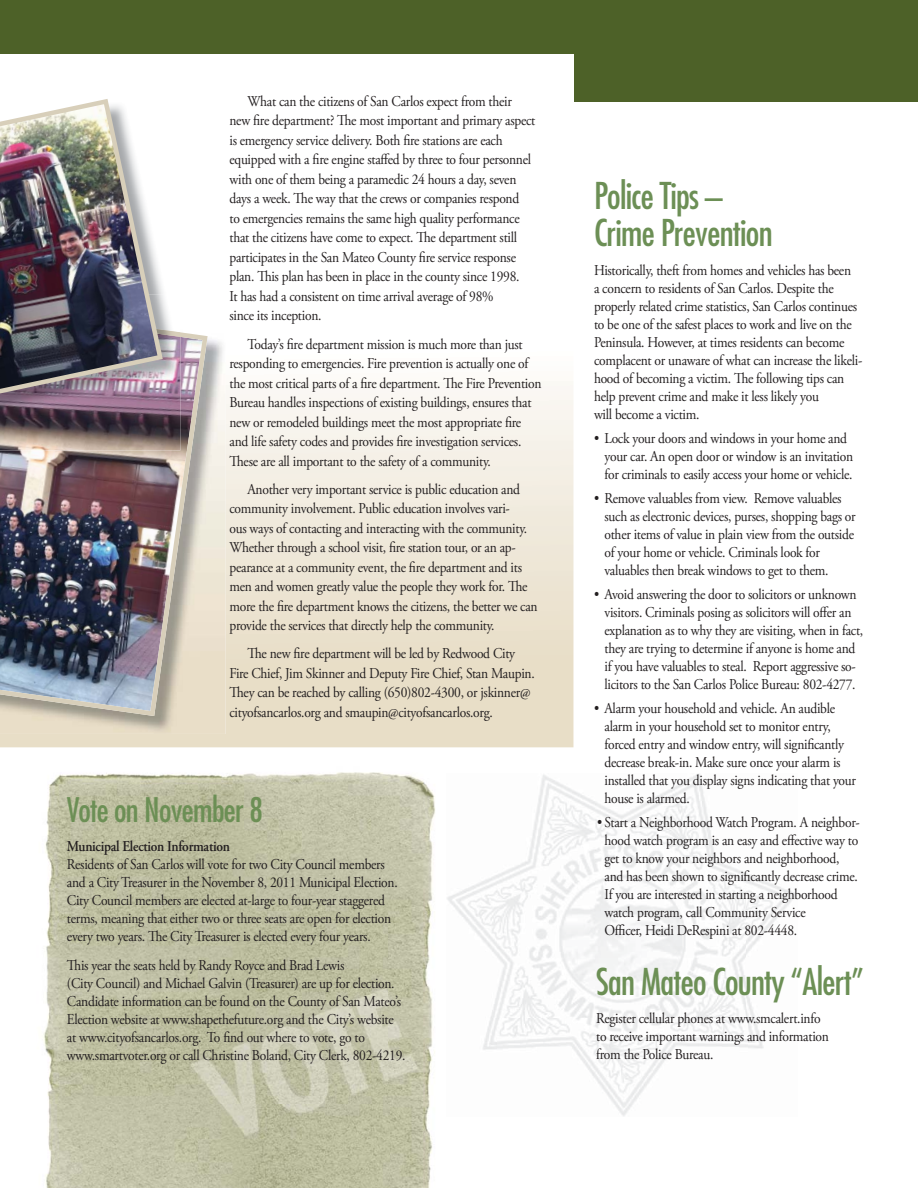
<style>
.page{position:relative;width:918px;height:1188px;background:#fff}
.page>*{position:absolute;margin:0;border:0;box-sizing:border-box;transform-origin:0 0}
.t1{font:condensed 36px/37.5px "Futura";letter-spacing:-.02em;color:#6c8f55}
.t2{font:condensed 33px "Futura";letter-spacing:-.02em;color:#6c8f55}
.t3{font:15px/18px "Adobe Garamond Pro";letter-spacing:-.02em;color:#231f20;scale:.9 1}
.t4{font:600 15px "Adobe Garamond Pro";letter-spacing:-.02em;color:#231f20;scale:.9 1}
</style>
<div class="page">
<img style="left:447px;top:773px;width:350px;height:343px">
<img style="left:43px;top:772px;width:392px;height:416px">
<div style="left:0;top:0;width:918px;height:101px;background:#4d6128"></div>
<div style="left:0;top:54px;width:573px;height:138px;background:#fff"></div>
<svg style="left:0;top:381px;width:573px;height:366px;background:#eee7d7"></svg>
<img style="left:0;top:339px;width:226px;height:395px">
<img style="left:0;top:332px;width:208px;height:384px">
<img style="left:0;top:339px;width:180px;height:111px">
<img style="left:163px;top:305px;width:17px;height:34px">
<img style="left:0;top:99px;width:163px;height:334px">
<p class="t3" style="left:230px;top:93px;width:341px;line-height:19.5px;text-indent:18px">What can the citizens of San Carlos expect from their new fire department? The most important and primary aspect is emergency service delivery. Both fire stations are each equipped with a fire engine staffed by three to four personnel with one of them being a paramedic 24 hours a day, seven days a week. The way that the crews or companies respond<br>to emergencies remains the same high quality performance that the citizens have come to expect. The department still participates in the San Mateo County fire service response plan. This plan has been in place in the county since 1998.<br>It has had a consistent on time arrival average of 98%<br>since its inception.</p>
<p class="t3" style="left:230px;top:335px;width:348px;line-height:19.5px;text-indent:18px">Today’s fire department mission is much more than just responding to emergencies. Fire prevention is actually one of the most critical parts of a fire department. The Fire Prevention Bureau handles inspections of existing buildings, ensures that new or remodeled buildings meet the most appropriate fire and life safety codes and provides fire investigation services.<br>These are all important to the safety of a community.</p>
<p class="t3" style="left:230px;top:480px;width:344px;line-height:19.5px;text-indent:18px">Another very important service is public education and community involvement. Public education involves vari-<br>ous ways of contacting and interacting with the community.<br>Whether through a school visit, fire station tour, or an ap&shy;pearance at a community event, the fire department and its men and women greatly value the people they work for. The more the fire department knows the citizens, the better we can provide the services that directly help the community.</p>
<p class="t3" style="left:230px;top:645px;width:341px;line-height:19.5px;text-indent:18px">The new fire department will be led by Redwood City Fire Chief, Jim Skinner and Deputy Fire Chief, Stan Maupin.<br>They can be reached by calling (650)802-4300, or jskinner@ cityofsancarlos.org and smaupin@cityofsancarlos.org.</p>
<h2 class="t2" style="left:67px;top:795px;width:198px">Vote on November 8</h2>
<p class="t4" style="left:67px;top:840px;width:183px">Municipal Election Information</p>
<p class="t3" style="left:67px;top:856px;width:369px">Residents of San Carlos will vote for two City Council members and a City Treasurer in the November 8, 2011 Municipal Election.<br>City Council members are elected at-large to four-year staggered terms, meaning that either two or three seats are open for election every two years. The City Treasurer is elected every four years.</p>
<p class="t3" style="left:67px;top:957px;width:378px">This year the seats held by Randy Royce and Brad Lewis<br>(City Council) and Michael Galvin (Treasurer) are up for election.<br>Candidate information can be found on the County of San Mateo’s Election website at www.shapethefuture.org and the City’s website at www.cityofsancarlos.org. To find out where to vote, go to www.smartvoter.org or call Christine Boland, City Clerk, 802-4219.</p>
<h1 class="t1" style="left:594px;top:180px;width:180px">Police Tips –<br>Crime Prevention</h1>
<p class="t3" style="left:594px;top:263px;width:300px">Historically, theft from homes and vehicles has been<br>a concern to residents of San Carlos. Despite the properly related crime statistics, San Carlos continues to be one of the safest places to work and live on the Peninsula. However, at times residents can become complacent or unaware of what can increase the likeli&shy;hood of becoming a victim. The following tips can help prevent crime and make it less likely you<br>will become a victim.</p>
<p class="t3" style="left:605px;top:431px;width:278px;text-indent:-11px">• Lock your doors and windows in your home and your car. An open door or window is an invitation for criminals to easily access your home or vehicle.</p>
<p class="t3" style="left:605px;top:491px;width:281px;text-indent:-11px">• Remove valuables from view. Remove valuables such as electronic devices, purses, shopping bags or other items of value in plain view from the outside of your home or vehicle. Criminals look for valuables then break windows to get to them.</p>
<p class="t3" style="left:605px;top:587px;width:289px;text-indent:-11px">• Avoid answering the door to solicitors or unknown visitors. Criminals posing as solicitors will offer an explanation as to why they are visiting, when in fact, they are trying to determine if anyone is home and if you have valuables to steal. Report aggressive so&shy;licitors to the San Carlos Police Bureau: 802-4277.</p>
<p class="t3" style="left:605px;top:701px;width:281px;text-indent:-11px">• Alarm your household and vehicle. An audible alarm in your household set to monitor entry, forced entry and window entry, will significantly decrease break-in. Make sure once your alarm is installed that you display signs indicating that your house is alarmed.</p>
<p class="t3" style="left:605px;top:815px;width:285px;text-indent:-7px">• Start a Neighborhood Watch Program. A neighbor&shy;hood watch program is an easy and effective way to get to know your neighbors and neighborhood, and has been shown to significantly decrease crime.<br>If you are interested in starting a neighborhood watch program, call Community Service<br>Officer, Heidi DeRespini at 802-4448.</p>
<h1 class="t1" style="left:596px;top:965px;width:269px">San Mateo County “Alert”</h1>
<p class="t3" style="left:596px;top:1011px;width:260px">Register cellular phones at www.smcalert.info to receive important warnings and information from the Police Bureau.</p>
</div>
